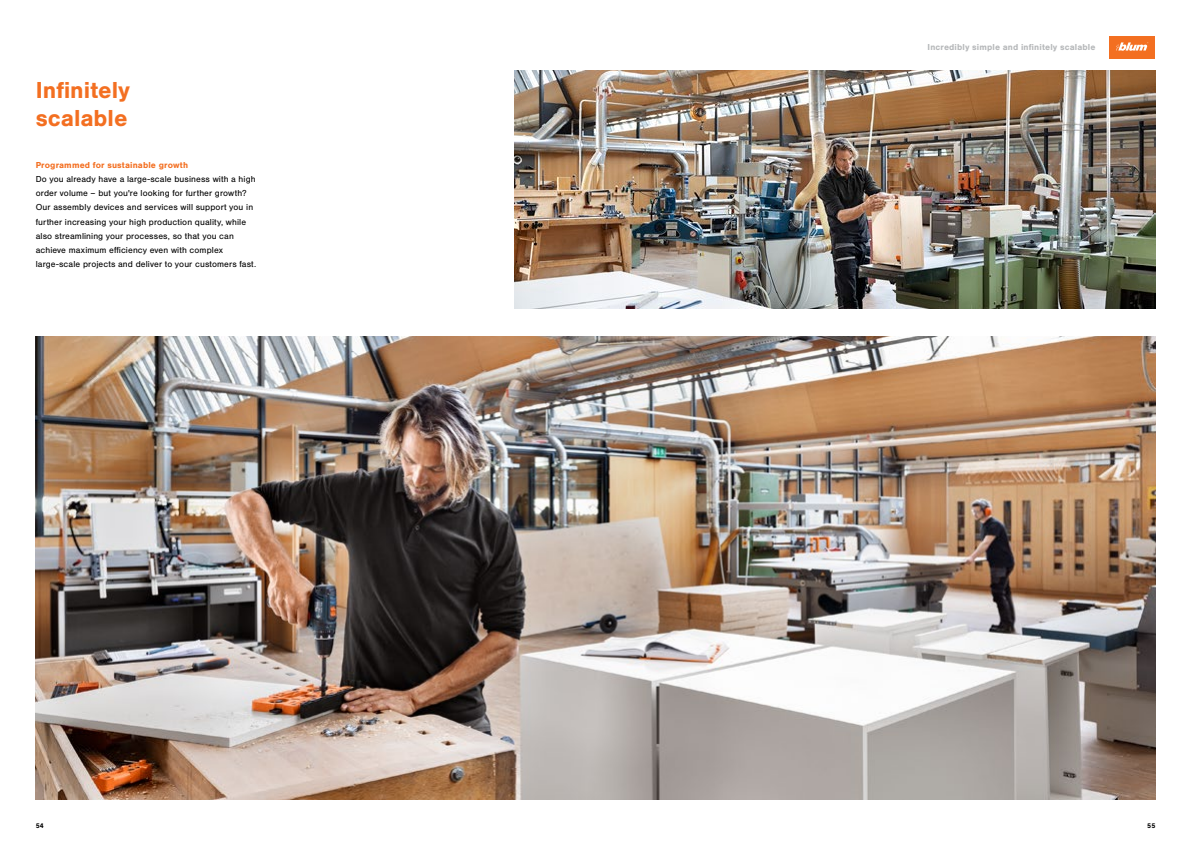
<style>
.page{position:relative;width:1191px;height:842px;background:#fff}
.page>*{position:absolute;margin:0;border:0;box-sizing:border-box;transform-origin:0 0}
.t1{font:700 24px/28.1px "Nimbus San";color:#f36f21}
.t2{font:9px/14px "Nimbus San";letter-spacing:.015em;color:#000}
.t3{font:700 9px "Nimbus San";letter-spacing:.015em;color:#b6b8ba}
.t4{font:700 9px "Nimbus San";letter-spacing:.015em;color:#f36f21}
.t5{font:700 7px "Nimbus San";color:#000}
</style>
<div class="page">
<img style="left:36px;top:337px;width:1119px;height:463px">
<img style="left:514px;top:70px;width:641px;height:239px">
<div style="left:1109px;top:36px;width:46px;height:23px;background:#f36f21"></div>
<svg style="left:1116px;top:42px;width:32px;height:9px"></svg>
<h1 class="t1" style="left:36px;top:76px;width:96px">Infinitely scalable</h1>
<p class="t4" style="left:36px;top:160px;width:154px">Programmed for sustainable growth</p>
<p class="t2" style="left:36px;top:173px;width:222px">Do you already have a large-scale business with a high order volume – but you're looking for further growth?<br>Our assembly devices and services will support you in further increasing your high production quality, while also streamlining your processes, so that you can achieve maximum efficiency even with complex large-scale projects and deliver to your customers fast.</p>
<p class="t3" style="left:927px;top:42px;width:169px">Incredibly simple and infinitely scalable</p>
<p class="t5" style="left:36px;top:822px;width:10px">54</p>
<p class="t5" style="left:1147px;top:822px;width:9px">55</p>
</div>
